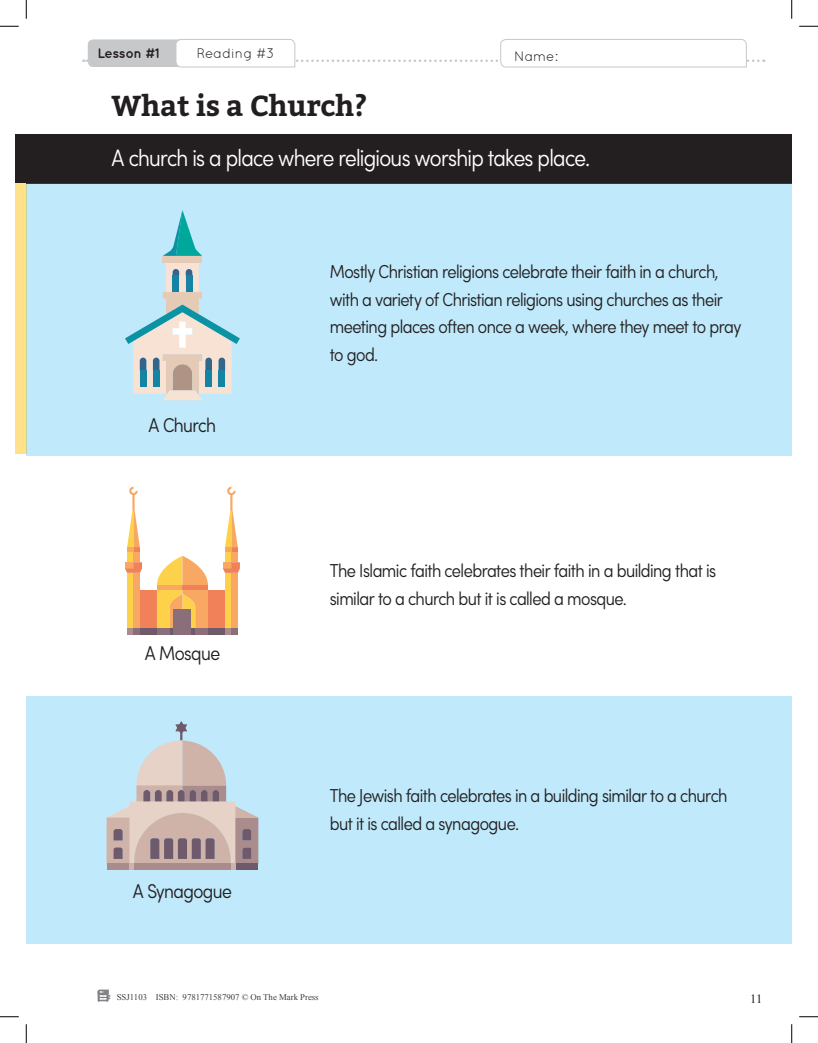
<style>
.page{position:relative;width:818px;height:1043px;background:#fff}
.page>*{position:absolute;margin:0;border:0;box-sizing:border-box;transform-origin:0 0}
.t1{font:700 28.75px "Bitter";letter-spacing:-.01em;color:#231f20}
.t2{font:300 condensed 23.75px "Sofia Pro";letter-spacing:-.03em;color:#fff}
.t3{font:300 condensed 20px "Sofia Pro";letter-spacing:-.03em;color:#231f20}
.t4{font:300 condensed 18.75px/27.5px "Sofia Pro";letter-spacing:-.03em;color:#231f20}
.t5{font:13.75px "Quicksand";color:#231f20}
.t6{font:700 13.75px "Quicksand";letter-spacing:-.025em;color:#231f20}
.t7{font:12.5px "Times New Roman";color:#231f20}
.t8{font:8.75px "Times New Roman";color:#3e3e3f}
</style>
<div class="page">
<svg style="left:97px;top:989px;width:13px;height:12px"></svg>
<svg style="left:83px;top:39px;width:681px;height:29px"></svg>
<div style="left:15px;top:134px;width:23px;height:49px;background:#231f20"></div>
<div style="left:15px;top:183px;width:11px;height:271px;background:#ffe189"></div>
<div style="left:26px;top:134px;width:765px;height:49px;background:#231f20"></div>
<div style="left:26px;top:183px;width:765px;height:273px;background:#c0eafb"></div>
<div style="left:26px;top:696px;width:765px;height:247px;background:#c0eafb"></div>
<div style="left:163px;top:256px;width:39px;height:6px;background:#e5cab5"></div>
<svg style="left:163px;top:210px;width:39px;height:46px"></svg>
<svg style="left:125px;top:262px;width:115px;height:138px"></svg>
<div style="left:140px;top:590px;width:17px;height:38px;background:#f08158"></div>
<div style="left:208px;top:590px;width:17px;height:38px;background:#f08158"></div>
<div style="left:208px;top:628px;width:17px;height:6px;background:#6f5a6b"></div>
<div style="left:140px;top:628px;width:17px;height:6px;background:#6f5a6b"></div>
<svg style="left:157px;top:556px;width:51px;height:78px;background:#f8c471"></svg>
<div style="left:174px;top:609px;width:17px;height:25px;background:#8a6e79"></div>
<div style="left:157px;top:628px;width:13px;height:6px;background:#8a6e79"></div>
<div style="left:195px;top:628px;width:13px;height:6px;background:#8a6e79"></div>
<div style="left:157px;top:585px;width:25px;height:5px;background:#f9a864"></div>
<div style="left:127px;top:573px;width:6px;height:55px;background:#fdd14a"></div>
<div style="left:127px;top:551px;width:6px;height:11px;background:#fdd14a"></div>
<div style="left:133px;top:551px;width:7px;height:11px;background:#f9a864"></div>
<div style="left:133px;top:573px;width:7px;height:55px;background:#f9a864"></div>
<svg style="left:127px;top:628px;width:6px;height:6px"></svg>
<div style="left:133px;top:628px;width:7px;height:6px;background:#8a6e79"></div>
<svg style="left:125px;top:562px;width:17px;height:11px"></svg>
<svg style="left:127px;top:486px;width:13px;height:65px"></svg>
<div style="left:225px;top:573px;width:6px;height:55px;background:#fdd14a"></div>
<div style="left:225px;top:551px;width:6px;height:11px;background:#fdd14a"></div>
<div style="left:231px;top:573px;width:7px;height:55px;background:#f9a864"></div>
<div style="left:231px;top:551px;width:7px;height:11px;background:#f9a864"></div>
<svg style="left:225px;top:628px;width:6px;height:6px"></svg>
<div style="left:231px;top:628px;width:7px;height:6px;background:#8a6e79"></div>
<svg style="left:223px;top:562px;width:17px;height:11px"></svg>
<svg style="left:225px;top:486px;width:13px;height:65px"></svg>
<div style="left:182px;top:585px;width:26px;height:5px;background:#f08158"></div>
<svg style="left:107px;top:721px;width:151px;height:149px"></svg>
<svg style="left:0;top:25px;width:19px;height:2px"></svg>
<svg style="left:799px;top:25px;width:19px;height:2px"></svg>
<svg style="left:0;top:1016px;width:19px;height:1px"></svg>
<svg style="left:799px;top:1016px;width:19px;height:1px"></svg>
<svg style="left:25px;top:0;width:2px;height:19px"></svg>
<svg style="left:25px;top:1024px;width:2px;height:18px"></svg>
<svg style="left:791px;top:0;width:1px;height:19px"></svg>
<svg style="left:791px;top:1024px;width:1px;height:18px"></svg>
<p class="t6" style="left:97px;top:44px;width:63px">Lesson #1</p>
<p class="t5" style="left:197px;top:45px;width:79px">Reading #3</p>
<p class="t5" style="left:514px;top:49px;width:45px">Name:</p>
<h1 class="t1" style="left:112px;top:84px;width:257px">What is a Church?</h1>
<p class="t2" style="left:112px;top:143px;width:480px">A church is a place where religious worship takes place.</p>
<p class="t3" style="left:149px;top:412px;width:69px">A Church</p>
<p class="t3" style="left:145px;top:640px;width:77px">A Mosque</p>
<p class="t3" style="left:133px;top:877px;width:101px">A Synagogue</p>
<p class="t4" style="left:330px;top:257px;width:413px">Mostly Christian religions celebrate their faith in a church, with a variety of Christian religions using churches as their meeting places often once a week, where they meet to pray to god.</p>
<p class="t4" style="left:330px;top:557px;width:388px">The Islamic faith celebrates their faith in a building that is similar to a church but it is called a mosque.</p>
<p class="t4" style="left:330px;top:781px;width:399px">The Jewish faith celebrates in a building similar to a church but it is called a synagogue.</p>
<p class="t8" style="left:117px;top:991px;width:203px">SSJ1103 ISBN: 9781771587907 © On The Mark Press</p>
<p class="t7" style="left:750px;top:990px;width:14px">11</p>
</div>
